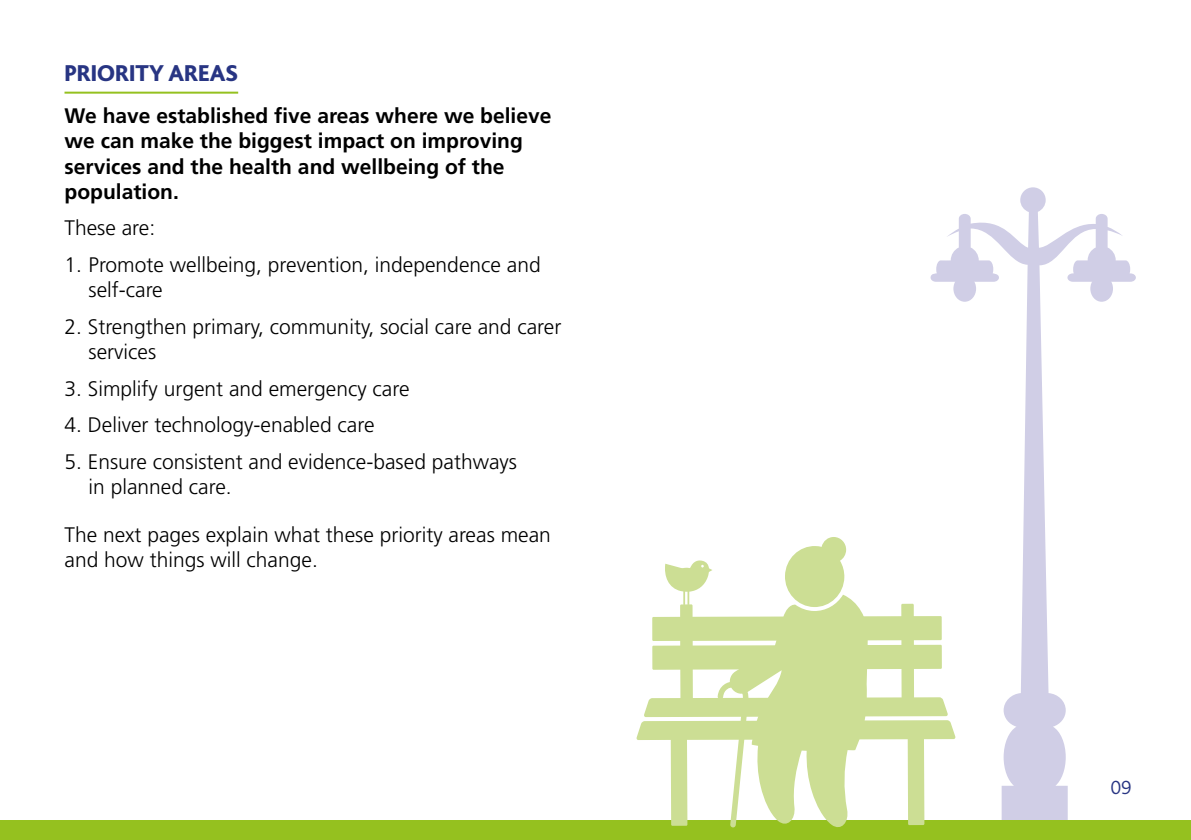
<style>
.page{position:relative;width:1191px;height:840px;background:#fff}
.page>*{position:absolute;margin:0;border:0;box-sizing:border-box;transform-origin:0 0}
.t1{font:800 24px "Bliss";color:#283583}
.t2{font:300 21px/25.2px "Frutiger";color:#000}
.t3{font:700 21px/25.2px "Frutiger";color:#000}
.t4{font:300 20px "Bliss";color:#283583}
</style>
<div class="page">
<svg style="left:930px;top:187px;width:205px;height:632px"></svg>
<hr style="left:64px;top:92px;width:174px;height:2px;background:#95c11f">
<div style="left:0;top:819px;width:1191px;height:20px;background:#95c11f"></div>
<svg style="left:636px;top:536px;width:319px;height:292px"></svg>
<p class="t1" style="left:64px;top:60px;width:175px">PRIORITY AREAS</p>
<p class="t3" style="left:64px;top:103px;width:488px">We have established five areas where we believe we can make the biggest impact on improving services and the health and wellbeing of the population.</p>
<p class="t2" style="left:64px;top:215px;width:92px">These are:</p>
<p class="t2" style="left:88px;top:252px;width:454px;text-indent:-24px">1. Promote wellbeing, prevention, independence and self-care</p>
<p class="t2" style="left:88px;top:313px;width:474px;text-indent:-24px">2. Strengthen primary, community, social care and carer services</p>
<p class="t2" style="left:64px;top:375px;width:346px">3. Simplify urgent and emergency care</p>
<p class="t2" style="left:64px;top:412px;width:311px">4. Deliver technology-enabled care</p>
<p class="t2" style="left:88px;top:448px;width:430px;text-indent:-24px">5. Ensure consistent and evidence-based pathways in planned care.</p>
<p class="t2" style="left:64px;top:521px;width:488px">The next pages explain what these priority areas mean and how things will change.</p>
<p class="t4" style="left:1110px;top:776px;width:22px">09</p>
</div>
